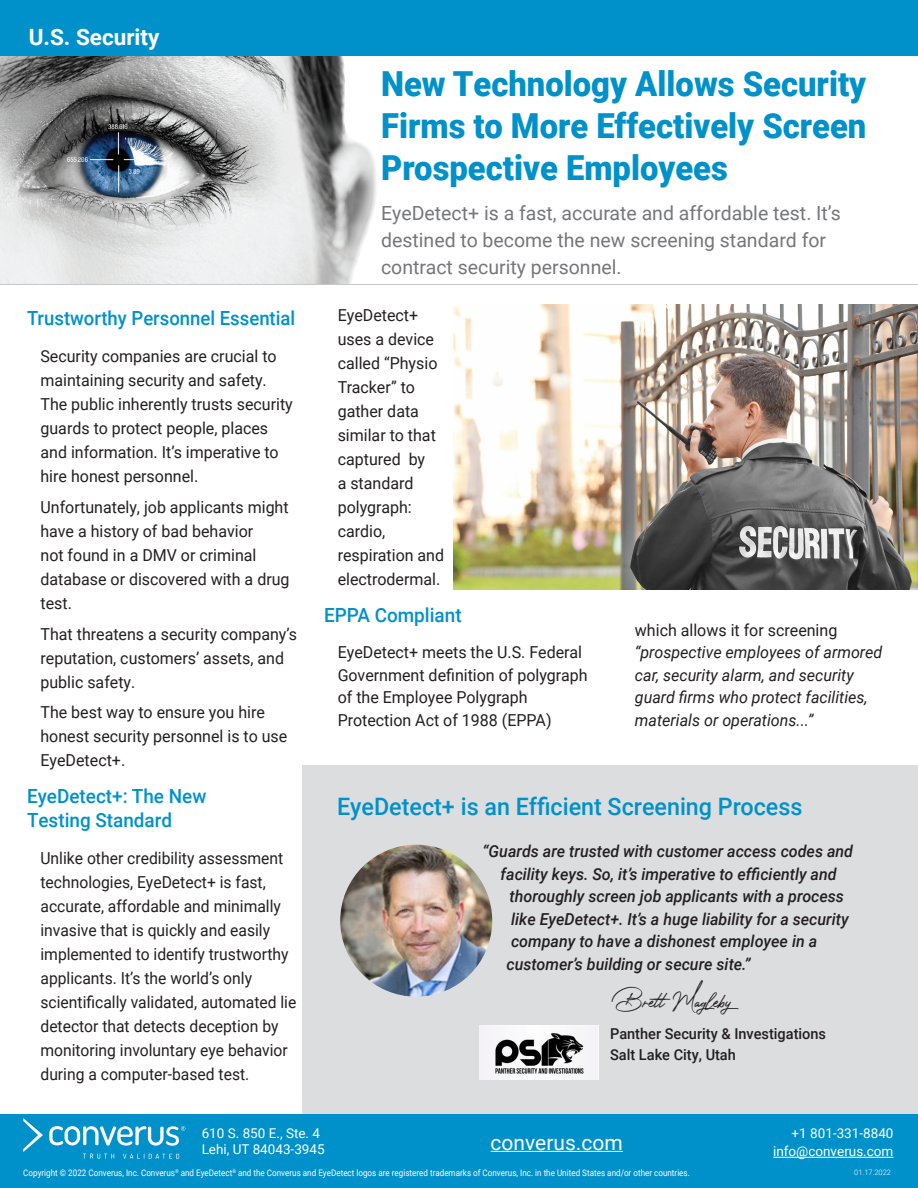
<style>
.page{position:relative;width:918px;height:1188px;background:#fff}
.page>*{position:absolute;margin:0;border:0;box-sizing:border-box;transform-origin:0 0}
.t1{font:900 34.5px/42px "Roboto";color:#0091ca;text-align:justify;scale:.95 1}
.t2{font:500 24px "Roboto";color:#0091ca}
.t3{font:24px "Photograph Signature";color:#231f20}
.t4{font:700 22.5px "Roboto";color:#fff}
.t5{font:21px "Roboto";color:#fff}
.t6{font:19.5px/27px "Roboto";color:#757679}
.t7{font:500 19.5px/23.4px "Roboto";color:#0091ca}
.t8{font:500 19.5px "Roboto";color:#0091ca;scale:.95 1}
.t9{font:16.5px/24px "Roboto";color:#231f20}
.t10{font:16.5px/24px "Roboto";color:#231f20;scale:.95 1}
.t11{font:italic 500 16.5px "Roboto";color:#231f20}
.t12{font:italic 16.5px/22.5px "Roboto";color:#231f20}
.t13{font:500 15px "Roboto";color:#231f20}
.t14{font:13.5px/16.2px "Roboto";color:#fff}
.t15{font:9px "Roboto";color:#fff;scale:.9 1}
.t16{font:300 7.5px "Roboto";color:#fff}
.s1{font-style:normal}
</style>
<div class="page">
<img style="left:0;top:55px;width:381px;height:229px">
<div style="left:0;top:0;width:918px;height:55px;background:#0091ca"></div>
<hr style="left:0;top:284px;width:918px;height:1px;background:#c7c8ca">
<img style="left:453px;top:304px;width:465px;height:285px">
<div style="left:302px;top:766px;width:616px;height:349px;background:#dcdddf"></div>
<img style="left:479px;top:1026px;width:119px;height:54px">
<img style="left:340px;top:845px;width:152px;height:152px;border-radius:76px">
<div style="left:0;top:1115px;width:918px;height:73px;background:#0091ca"></div>
<hr style="left:491px;top:1151px;width:132px;height:1px;background:#fff">
<svg style="left:49px;top:1126px;width:136px;height:20px"></svg>
<svg style="left:83px;top:1154px;width:31px;height:5px"></svg>
<svg style="left:123px;top:1154px;width:56px;height:5px"></svg>
<img style="left:23px;top:1118px;width:20px;height:34px">
<hr style="left:773px;top:1157px;width:120px;height:1px;background:#fff">
<p class="t4" style="left:29px;top:22px;width:132px">U.S. Security</p>
<p class="t8" style="left:27px;top:304px;width:284px">Trustworthy Personnel Essential</p>
<p class="t9" style="left:40px;top:344px;width:254px">Security companies are crucial to maintaining security and safety.<br>The public inherently trusts security guards to protect people, places and information. It’s imperative to hire honest personnel.</p>
<p class="t9" style="left:40px;top:494px;width:251px">Unfortunately, job applicants might have a history of bad behavior<br>not found in a DMV or criminal database or discovered with a drug test.</p>
<p class="t9" style="left:40px;top:621px;width:258px">That threatens a security company’s reputation, customers’ assets, and public safety.</p>
<p class="t9" style="left:40px;top:700px;width:248px">The best way to ensure you hire honest security personnel is to use<br>EyeDetect+.</p>
<p class="t7" style="left:27px;top:784px;width:181px">EyeDetect+: The New<br>Testing Standard</p>
<p class="t10" style="left:40px;top:846px;width:271px">Unlike other credibility assessment technologies, EyeDetect+ is fast, accurate, affordable and minimally invasive that is quickly and easily implemented to identify trustworthy applicants. It’s the world’s only scientifically validated, automated lie detector that detects deception by monitoring involuntary eye behavior during a computer-based test.</p>
<p class="t1" style="left:381px;top:61px;width:512px">New Technology Allows Security Firms to More Effectively Screen Prospective Employees</p>
<p class="t6" style="left:381px;top:199px;width:461px">EyeDetect+ is a fast, accurate and affordable test. It’s destined to become the new screening standard for contract security personnel.</p>
<p class="t9" style="left:338px;top:303px;width:108px">EyeDetect+ uses a device called “Physio<br>Tracker” to gather data similar to that captured by<br>a standard polygraph: cardio, respiration and electrodermal.</p>
<p class="t7" style="left:324px;top:603px;width:139px">EPPA Compliant</p>
<p class="t9" style="left:338px;top:641px;width:251px;line-height:22.5px">EyeDetect+ meets the U.S. Federal<br>Government definition of polygraph of the Employee Polygraph<br>Protection Act of 1988 (EPPA)</p>
<p class="t12" style="left:635px;top:618px;width:249px"><span class="s1">which allows it for screening </span>“prospective employees of armored car, security alarm, and security guard firms who protect facilities, materials or operations...”</p>
<p class="t2" style="left:337px;top:789px;width:467px">EyeDetect+ is an Efficient Screening Process</p>
<p class="t11" style="left:483px;top:840px;width:372px">“Guards are trusted with customer access codes and</p>
<p class="t11" style="left:501px;top:862px;width:338px">facility keys. So, it’s imperative to efficiently and</p>
<p class="t11" style="left:510px;top:885px;width:336px">thoroughly screen job applicants with a process</p>
<p class="t11" style="left:511px;top:907px;width:339px">like EyeDetect+. It’s a huge liability for a security</p>
<p class="t11" style="left:511px;top:930px;width:308px">company to have a dishonest employee in a</p>
<p class="t11" style="left:507px;top:952px;width:246px">customer’s building or secure site.”</p>
<p class="t3" style="left:615px;top:980px;width:130px">Brett Magleby</p>
<p class="t13" style="left:610px;top:1023px;width:218px">Panther Security &amp; Investigations</p>
<p class="t13" style="left:610px;top:1044px;width:127px">Salt Lake City, Utah</p>
<p class="t14" style="left:202px;top:1125px;width:125px">610 S. 850 E., Ste. 4<br>Lehi, UT 84043-3945</p>
<p class="t14" style="left:792px;top:1125px;width:103px">+1 801-331-8840</p>
<p class="t5" style="left:491px;top:1128px;width:134px">converus.com</p>
<p class="t14" style="left:773px;top:1143px;width:122px">info@converus.com</p>
<p class="t15" style="left:23px;top:1167px;width:742px">Copyright © 2022 Converus, Inc. Converus<sup>®</sup> and EyeDetect<sup>®</sup> and the Converus and EyeDetect logos are registered trademarks of Converus, Inc. in the United States and/or other countries.</p>
<p class="t16" style="left:854px;top:1167px;width:38px">01.17.2022</p>
</div>
